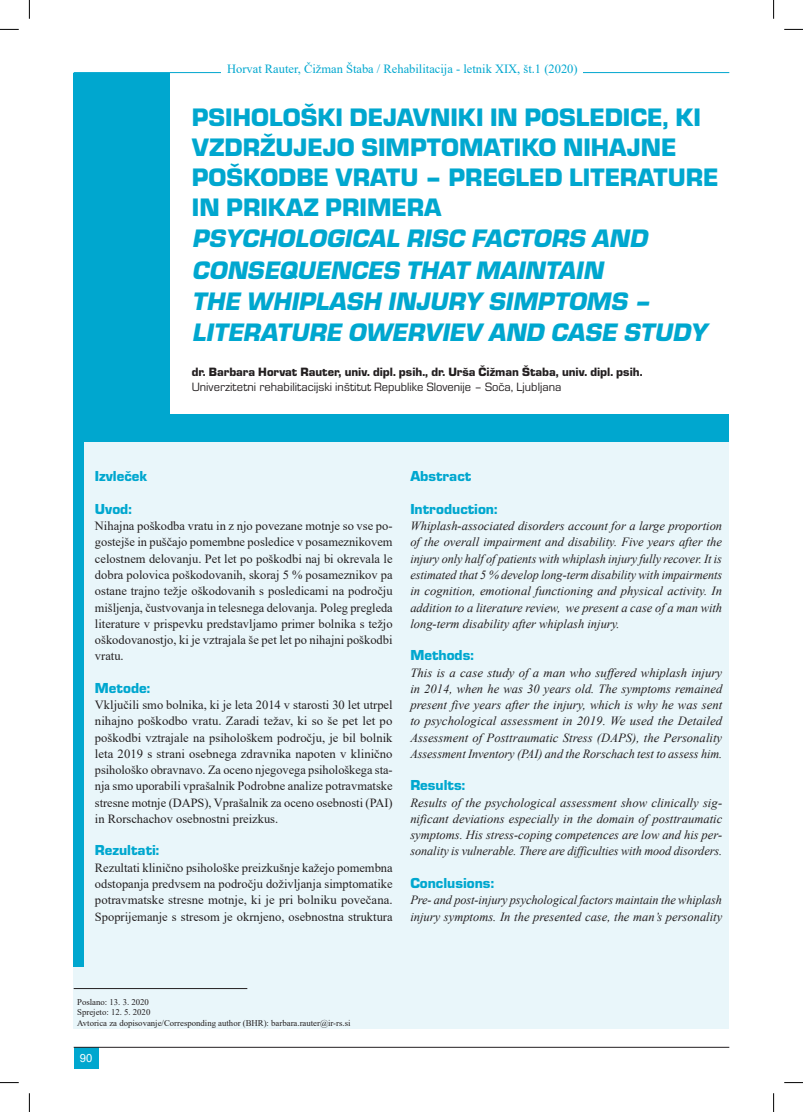
<style>
.page{position:relative;width:803px;height:1112px;background:#fff}
.page>*{position:absolute;margin:0;border:0;box-sizing:border-box;transform-origin:0 0}
.glavni_naslov{font:26.25px/30px "Eurostile TEE Blac";color:#00a7cf}
.glavni_naslov_italic{font:italic 26.25px/31.2px "Eurostile TEE Blac";color:#00a7cf}
.podnaslov{font:15px "Eurostile TEE Blac";color:#00a7cf}
.body_tekst{font:12.5px/16.2px "Times New Roman";color:#231f20;text-align:justify}
.body_tekst_italic{font:italic 12.5px/16.2px "Times New Roman";letter-spacing:-.005em;color:#231f20;text-align:justify}
.Avtorji{font:12.5px "Eurostile TEE Blac";color:#231f20}
.Ustanove{font:12.5px "Eurostile TEE";color:#231f20}
.t1{font:12.5px "Times New Roman";color:#00a7cf}
.t2{font:11.25px "Arial";color:#fff}
.opombe{font:8.75px "Times New Roman";color:#231f20}
</style>
<div class="page">
<div style="left:74px;top:966px;width:655px;height:63px;background:#e9f6fa"></div>
<div style="left:74px;top:73px;width:655px;height:893px;background:#00a7cf"></div>
<div style="left:171px;top:73px;width:558px;height:340px;background:#fff"></div>
<hr style="left:74px;top:988px;width:173px;height:1px;background:#231f20">
<div style="left:84px;top:441px;width:326px;height:525px;background:#e9f6fa"></div>
<div style="left:410px;top:441px;width:319px;height:525px;background:#e9f6fa"></div>
<hr style="left:74px;top:72px;width:655px;height:1px;background:#00a7cf">
<div style="left:222px;top:57px;width:361px;height:22px;background:#fff"></div>
<div style="left:74px;top:1046px;width:24px;height:22px;background:#00a7cf"></div>
<hr style="left:74px;top:1046px;width:655px;height:1px;background:#231f20">
<svg style="left:0;top:29px;width:19px;height:1px"></svg>
<svg style="left:784px;top:29px;width:19px;height:1px"></svg>
<svg style="left:0;top:1082px;width:19px;height:1px"></svg>
<svg style="left:784px;top:1082px;width:19px;height:1px"></svg>
<svg style="left:29px;top:0;width:1px;height:19px"></svg>
<svg style="left:29px;top:1093px;width:1px;height:18px"></svg>
<svg style="left:773px;top:0;width:1px;height:19px"></svg>
<svg style="left:773px;top:1093px;width:1px;height:18px"></svg>
<p class="t1" style="left:227px;top:60px;width:352px">Horvat Rauter, Čižman Štaba / Rehabilitacija - letnik XIX, št.1 (2020)</p>
<p class="glavni_naslov" style="left:192px;top:103px;width:528px">PSIHOLOŠKI DEJAVNIKI IN POSLEDICE, KI<br>VZDRŽUJEJO SIMPTOMATIKO NIHAJNE<br>POŠKODBE VRATU – PREGLED LITERATURE<br>IN PRIKAZ PRIMERA</p>
<p class="glavni_naslov_italic" style="left:192px;top:223px;width:522px">PSYCHOLOGICAL RISC FACTORS AND<br>CONSEQUENCES THAT MAINTAIN<br>THE WHIPLASH INJURY SIMPTOMS –<br>LITERATURE OWERVIEV AND CASE STUDY</p>
<p class="Avtorji" style="left:192px;top:365px;width:452px">dr. Barbara Horvat Rauter, univ. dipl. psih., dr. Urša Čižman Štaba, univ. dipl. psih.</p>
<p class="Ustanove" style="left:192px;top:380px;width:371px">Univerzitetni rehabilitacijski inštitut Republike Slovenije – Soča, Ljubljana</p>
<p class="podnaslov" style="left:95px;top:468px;width:54px">Izvleček</p>
<p class="podnaslov" style="left:95px;top:500px;width:38px">Uvod:</p>
<p class="body_tekst" style="left:95px;top:517px;width:299px">Nihajna poškodba vratu in z njo povezane motnje so vse po&shy;gostejše in puščajo pomembne posledice v posameznikovem celostnem delovanju. Pet let po poškodbi naj bi okrevala le dobra polovica poškodovanih, skoraj 5 % posameznikov pa ostane trajno težje oškodovanih s posledicami na področju mišljenja, čustvovanja in telesnega delovanja. Poleg pregleda literature v prispevku predstavljamo primer bolnika s težjo oškodovanostjo, ki je vztrajala še pet let po nihajni poškodbi vratu.</p>
<p class="podnaslov" style="left:95px;top:679px;width:57px">Metode:</p>
<p class="body_tekst" style="left:95px;top:696px;width:299px">Vključili smo bolnika, ki je leta 2014 v starosti 30 let utrpel nihajno poškodbo vratu. Zaradi težav, ki so še pet let po poškodbi vztrajale na psihološkem področju, je bil bolnik leta 2019 s strani osebnega zdravnika napoten v klinično psihološko obravnavo. Za oceno njegovega psihološkega sta&shy;nja smo uporabili vprašalnik Podrobne analize potravmatske stresne motnje (DAPS), Vprašalnik za oceno osebnosti (PAI) in Rorschachov osebnostni preizkus.</p>
<p class="podnaslov" style="left:95px;top:842px;width:66px">Rezultati:</p>
<p class="body_tekst" style="left:95px;top:858px;width:299px">Rezultati klinično psihološke preizkušnje kažejo pomembna odstopanja predvsem na področju doživljanja simptomatike potravmatske stresne motnje, ki je pri bolniku povečana.<br>Spoprijemanje s stresom je okrnjeno, osebnostna struktura</p>
<p class="podnaslov" style="left:410px;top:468px;width:62px">Abstract</p>
<p class="podnaslov" style="left:410px;top:500px;width:89px">Introduction:</p>
<p class="body_tekst_italic" style="left:410px;top:517px;width:313px">Whiplash-associated disorders account for a large proportion of the overall impairment and disability. Five years after the injury only half of patients with whiplash injury fully recover. It is estimated that 5 % develop long-term disability with impairments in cognition, emotional functioning and physical activity. In addition to a literature review, we present a case of a man with long-term disability after whiplash injury.</p>
<p class="podnaslov" style="left:410px;top:647px;width:65px">Methods:</p>
<p class="body_tekst_italic" style="left:410px;top:663px;width:313px">This is a case study of a man who suffered whiplash injury in 2014, when he was 30 years old. The symptoms remained present five years after the injury, which is why he was sent to psychological assessment in 2019. We used the Detailed Assessment of Posttraumatic Stress (DAPS), the Personality Assessment Inventory (PAI) and the Rorschach test to assess him.</p>
<p class="podnaslov" style="left:410px;top:777px;width:56px">Results:</p>
<p class="body_tekst_italic" style="left:410px;top:793px;width:313px">Results of the psychological assessment show clinically sig&shy;nificant deviations especially in the domain of posttraumatic symptoms. His stress-coping competences are low and his per&shy;sonality is vulnerable. There are difficulties with mood disorders.</p>
<p class="podnaslov" style="left:410px;top:874px;width:85px">Conclusions:</p>
<p class="body_tekst_italic" style="left:410px;top:891px;width:313px">Pre- and post-injury psychological factors maintain the whiplash injury symptoms. In the presented case, the man’s personality</p>
<p class="opombe" style="left:77px;top:995px;width:73px">Poslano: 13. 3. 2020</p>
<p class="opombe" style="left:77px;top:1005px;width:75px">Sprejeto: 12. 5. 2020</p>
<p class="opombe" style="left:77px;top:1016px;width:275px">Avtorica za dopisovanje/Corresponding author (BHR): barbara.rauter@ir-rs.si</p>
<p class="t2" style="left:80px;top:1049px;width:14px">90</p>
</div>
